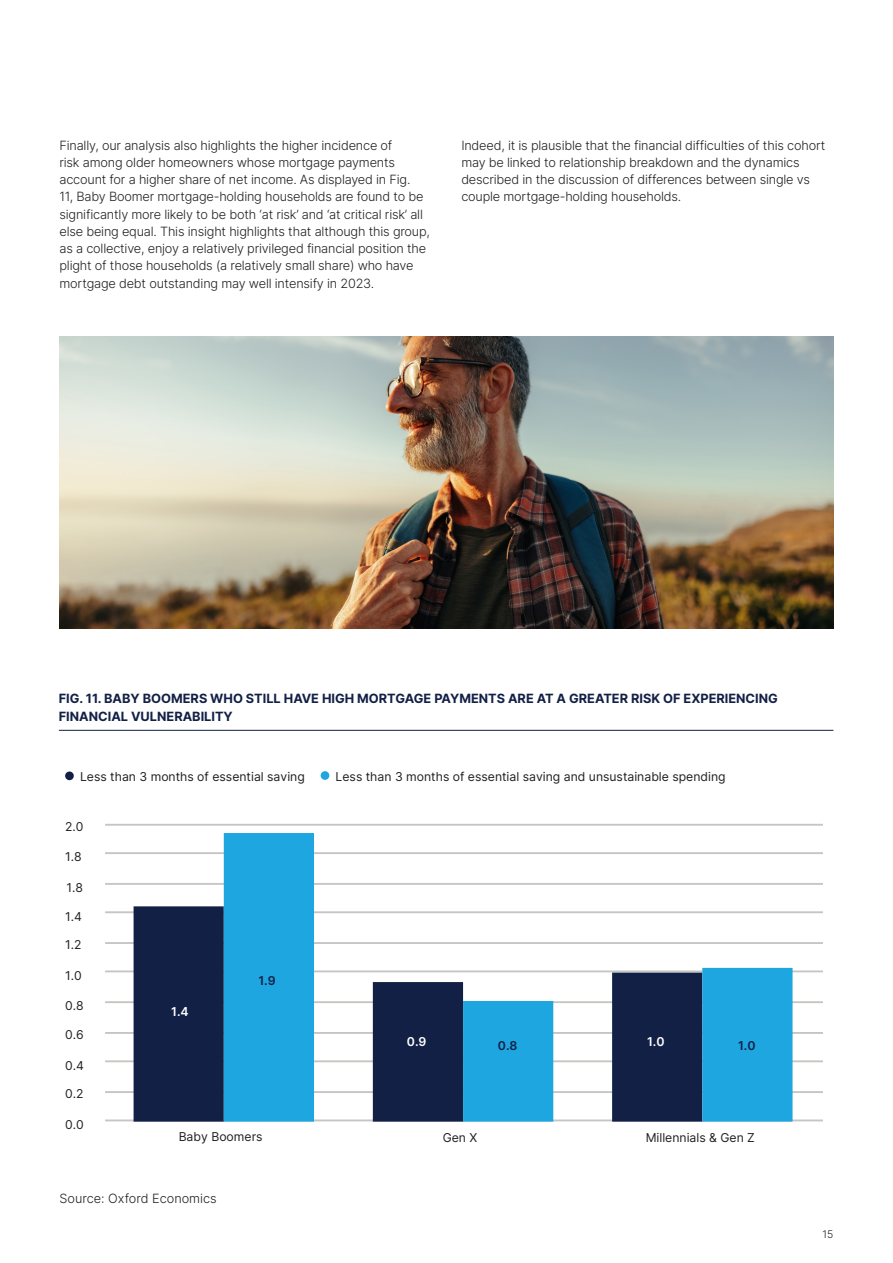
<style>
.page{position:relative;width:893px;height:1263px;background:#fff}
.page>*{position:absolute;margin:0;border:0;box-sizing:border-box;transform-origin:0 0}
.t1{font:300 12.75px/17.2px "Inter";letter-spacing:-.015em;color:#231f20}
.t2{font:700 12.75px/18px "Inter";color:#122046}
.t3{font:12.3px "Inter";color:#231f20}
.t4{font:600 12.3px "Inter";color:#fff}
.t5{font:600 12.3px "Inter";color:#122046}
.t6{font:300 10.5px "Inter";color:#231f20}
</style>
<div class="page">
<hr style="left:59px;top:730px;width:774px;height:1px;background:#122046">
<div style="left:65px;top:771px;width:9px;height:9px;background:#122046;border-radius:50%"></div>
<div style="left:321px;top:771px;width:8px;height:9px;background:#1da6df;border-radius:50%"></div>
<hr style="left:105px;top:1091px;width:718px;height:2px;background:#c5c5c1">
<hr style="left:105px;top:1060px;width:718px;height:2px;background:#c5c5c1">
<hr style="left:105px;top:1032px;width:718px;height:2px;background:#c5c5c1">
<hr style="left:105px;top:1001px;width:718px;height:2px;background:#c5c5c1">
<hr style="left:105px;top:970px;width:718px;height:2px;background:#c5c5c1">
<hr style="left:105px;top:942px;width:718px;height:2px;background:#c5c5c1">
<hr style="left:105px;top:911px;width:718px;height:2px;background:#c5c5c1">
<hr style="left:105px;top:883px;width:718px;height:2px;background:#c5c5c1">
<hr style="left:105px;top:852px;width:718px;height:2px;background:#c5c5c1">
<hr style="left:105px;top:824px;width:718px;height:2px;background:#c5c5c1">
<hr style="left:105px;top:1119px;width:718px;height:2px;background:#c5c5c1">
<div style="left:134px;top:906px;width:90px;height:216px;background:#122046"></div>
<svg style="left:224px;top:833px;width:568px;height:289px"></svg>
<img style="left:60px;top:337px;width:773px;height:291px">
<p class="t1" style="left:59px;top:136px;width:372px">Finally, our analysis also highlights the higher incidence of<br>risk among older homeowners whose mortgage payments account for a higher share of net income. As displayed in Fig.<br>11, Baby Boomer mortgage-holding households are found to be significantly more likely to be both ‘at risk’ and ‘at critical risk’ all else being equal. This insight highlights that although this group, as a collective, enjoy a relatively privileged financial position the plight of those households (a relatively small share) who have mortgage debt outstanding may well intensify in 2023.</p>
<p class="t1" style="left:461px;top:136px;width:365px">Indeed, it is plausible that the financial difficulties of this cohort may be linked to relationship breakdown and the dynamics described in the discussion of differences between single vs couple mortgage-holding households.</p>
<p class="t2" style="left:59px;top:689px;width:720px">FIG. 11. BABY BOOMERS WHO STILL HAVE HIGH MORTGAGE PAYMENTS ARE AT A GREATER RISK OF EXPERIENCING<br>FINANCIAL VULNERABILITY</p>
<p class="t3" style="left:80px;top:767px;width:226px">Less than 3 months of essential saving</p>
<p class="t3" style="left:336px;top:767px;width:391px">Less than 3 months of essential saving and unsustainable spending</p>
<p class="t3" style="left:65px;top:817px;width:20px">2.0</p>
<p class="t3" style="left:65px;top:848px;width:18px">1.8</p>
<p class="t3" style="left:67px;top:878px;width:18px">1.8</p>
<p class="t3" style="left:65px;top:907px;width:18px">1.4</p>
<p class="t3" style="left:65px;top:935px;width:18px">1.2</p>
<p class="t3" style="left:65px;top:966px;width:18px">1.0</p>
<p class="t3" style="left:65px;top:997px;width:20px">0.8</p>
<p class="t3" style="left:65px;top:1025px;width:20px">0.6</p>
<p class="t3" style="left:65px;top:1056px;width:20px">0.4</p>
<p class="t3" style="left:65px;top:1084px;width:20px">0.2</p>
<p class="t3" style="left:65px;top:1115px;width:20px">0.0</p>
<p class="t4" style="left:171px;top:1002px;width:19px">1.4</p>
<p class="t5" style="left:258px;top:971px;width:19px">1.9</p>
<p class="t4" style="left:407px;top:1033px;width:21px">0.9</p>
<p class="t5" style="left:498px;top:1037px;width:21px">0.8</p>
<p class="t4" style="left:647px;top:1032px;width:19px">1.0</p>
<p class="t5" style="left:738px;top:1036px;width:19px">1.0</p>
<p class="t3" style="left:179px;top:1128px;width:85px">Baby Boomers</p>
<p class="t3" style="left:443px;top:1129px;width:36px">Gen X</p>
<p class="t3" style="left:646px;top:1129px;width:111px">Millennials &amp; Gen Z</p>
<p class="t1" style="left:60px;top:1190px;width:159px">Source: Oxford Economics</p>
<p class="t6" style="left:822px;top:1227px;width:12px">15</p>
</div>
